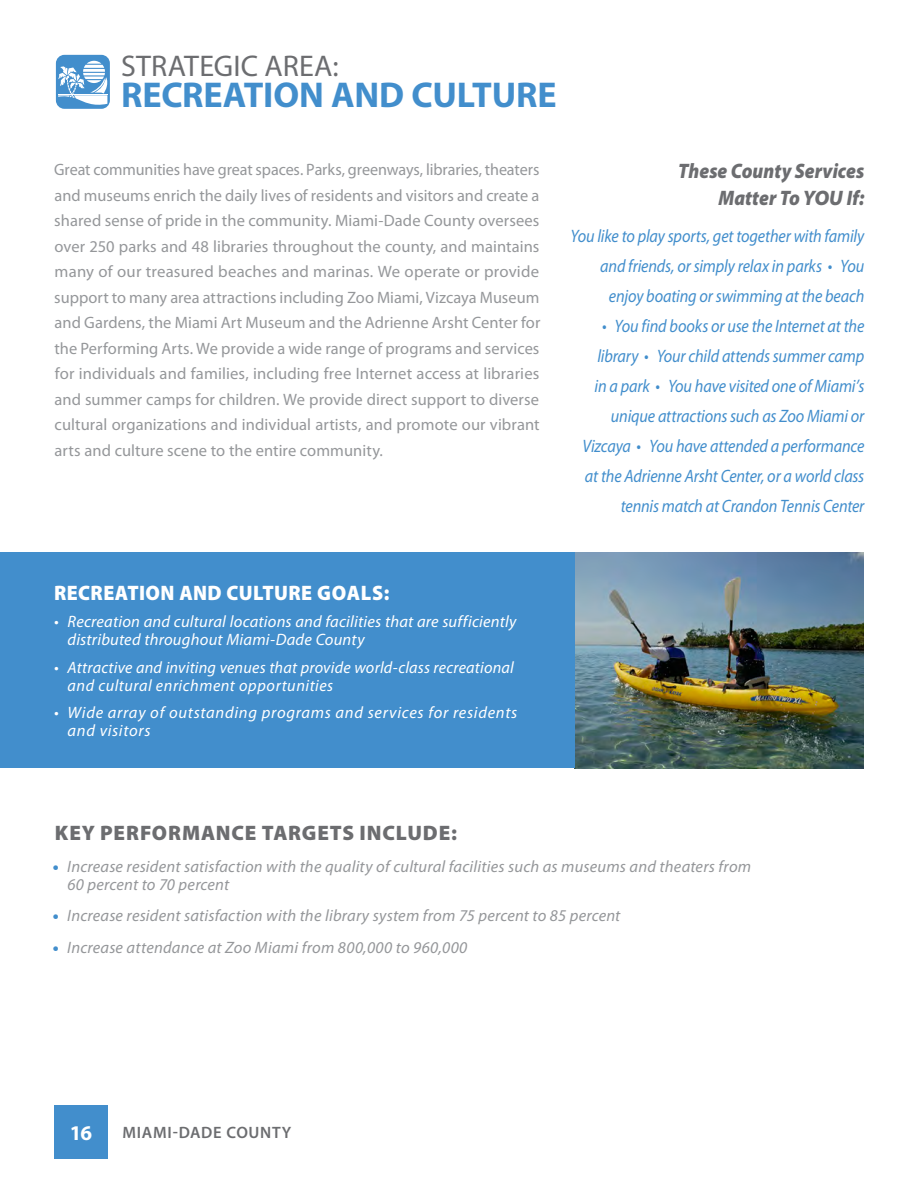
<style>
.page{position:relative;width:918px;height:1188px;background:#fff}
.page>*{position:absolute;margin:0;border:0;box-sizing:border-box;transform-origin:0 0}
.PopUps_Nested{font:700 36px "Myriad Pro";letter-spacing:-.005em;color:#428ecc}
.t1{font:30px "Myriad Pro";letter-spacing:.005em;color:#6c6d70}
.Callout_Headerfied_R{font:italic 900 21px/27px "Myriad Pro";color:#6c6d70;text-align:right;scale:.9 1}
.Key_Performerfied{font:900 21px "Myriad Pro";letter-spacing:.04em;color:#6c6d70}
.PopUps_Nested-2{font:900 21px "Myriad Pro";letter-spacing:.025em;color:#fff;scale:.95 1}
.t2{font:700 21px "Myriad Pro";color:#fff}
.Callout_Headerfied_R-2{font:italic 18px/30px "Myriad Pro";letter-spacing:-.01em;color:#428ecc;text-align:right;scale:.9 1}
.Intro_Paragraph{font:16.5px/25.5px "Myriad Pro";letter-spacing:.005em;color:#95979a;text-align:justify}
.Key_Performerfied-2{font:italic 16.5px/18px "Myriad Pro";letter-spacing:.01em;color:#95979a}
.PopUps_Nested-3{font:italic 16.5px/18px "Myriad Pro";letter-spacing:.015em;color:#fff}
.PopUps_Nested-4{font:italic 16.5px/18px "Myriad Pro";letter-spacing:.045em;color:#fff}
.Text{font:600 16.5px "Myriad Pro";letter-spacing:.04em;color:#6c6d70}
.s1{font-stretch:semi-expanded}
.s2{font-weight:900;font-style:normal;color:#428ecc}
</style>
<div class="page">
<img style="left:575px;top:552px;width:289px;height:216px">
<div style="left:0;top:552px;width:575px;height:216px;background:#428ecc"></div>
<div style="left:54px;top:1105px;width:54px;height:54px;background:#428ecc"></div>
<div style="left:56px;top:55px;width:54px;height:54px;background:#428ecc;border-radius:9px"></div>
<svg style="left:58px;top:61px;width:50px;height:46px"></svg>
<p class="t1" style="left:121px;top:47px;width:219px">STRATEGIC AREA:</p>
<p class="PopUps_Nested" style="left:121px;top:72px;width:437px">RECREATION AND CULTURE</p>
<p class="Intro_Paragraph" style="left:54px;top:157px;width:488px">Great communities have great spaces. Parks, greenways, libraries, theaters and museums enrich the daily lives of residents and visitors and create a shared sense of pride in the community. Miami-Dade County oversees over 250 parks and 48 libraries throughout the county, and maintains many of our treasured beaches and marinas. We operate or provide support to many area attractions including Zoo Miami, Vizcaya Museum and Gardens, the Miami Art Museum and the Adrienne Arsht Center for the Performing Arts. We provide a wide range of programs and services for individuals and families, including free Internet access at libraries and summer camps for children. We provide direct support to diverse cultural organizations and individual artists, and promote our vibrant arts and culture scene to the entire community.</p>
<p class="Callout_Headerfied_R" style="left:678px;top:157px;width:208px">These County Services<br>Matter To <span class="s1">YOU</span> If:</p>
<p class="Callout_Headerfied_R-2" style="left:570px;top:220px;width:328px">You like to play sports, get together with family and friends, or simply relax in parks • You enjoy boating or swimming at the beach</p>
<p class="Callout_Headerfied_R-2" style="left:582px;top:310px;width:315px">• You find books or use the Internet at the library • Your child attends summer camp in a park • You have visited one of Miami’s unique attractions such as Zoo Miami or Vizcaya • You have attended a performance at the Adrienne Arsht Center, or a world class tennis match at Crandon Tennis Center</p>
<p class="PopUps_Nested-2" style="left:54px;top:581px;width:355px">RECREATION AND CULTURE GOALS:</p>
<p class="PopUps_Nested-3" style="left:67px;top:613px;width:451px;text-indent:-13px">• Recreation and cultural locations and facilities that are sufficiently distributed throughout Miami-Dade County</p>
<p class="PopUps_Nested-3" style="left:68px;top:658px;width:448px;text-indent:-14px">• Attractive and inviting venues that provide world-class recreational and cultural enrichment opportunities</p>
<p class="PopUps_Nested-4" style="left:67px;top:703px;width:451px;text-indent:-13px">• Wide array of outstanding programs and services for residents and visitors</p>
<p class="Key_Performerfied" style="left:55px;top:821px;width:404px">KEY PERFORMANCE TARGETS INCLUDE:</p>
<p class="Key_Performerfied-2" style="left:67px;top:857px;width:685px;text-indent:-15px"><span class="s2">•</span> Increase resident satisfaction with the quality of cultural facilities such as museums and theaters from<br>60 percent to 70 percent</p>
<p class="Key_Performerfied-2" style="left:53px;top:907px;width:569px"><span class="s2">•</span> Increase resident satisfaction with the library system from 75 percent to 85 percent</p>
<p class="Key_Performerfied-2" style="left:53px;top:938px;width:416px"><span class="s2">•</span> Increase attendance at Zoo Miami from 800,000 to 960,000</p>
<p class="t2" style="left:70px;top:1119px;width:24px">16</p>
<p class="Text" style="left:123px;top:1122px;width:170px">MIAMI-DADE COUNTY</p>
</div>
